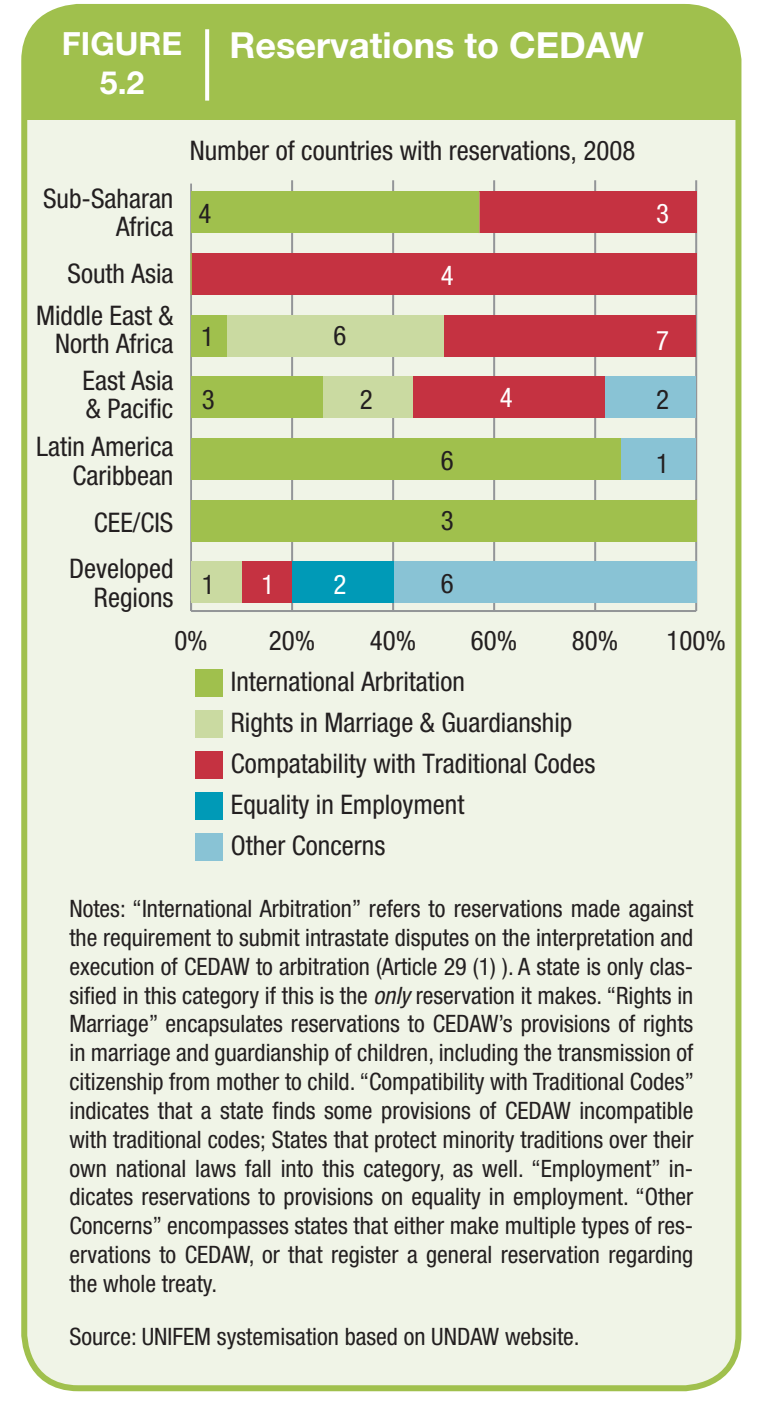
<style>
.page{position:relative;width:768px;height:1410px;background:#fff}
.page>*{position:absolute;margin:0;border:0;box-sizing:border-box;transform-origin:0 0}
.t1{font:700 36px "Helvetica Neue";color:#fff}
.t2{font:700 32px/38.4px "Helvetica Neue";color:#fff;text-align:center}
.t3{font:condensed 27.2px/28.4px "Helvetica Neue";color:#231f20;text-align:right}
.t4{font:condensed 27.2px "Helvetica Neue";color:#fff}
.t5{font:condensed 24px/28.8px "Helvetica Neue";color:#231f20;text-align:justify}
.s1{font-style:italic}
</style>
<div class="page">
<div style="left:24px;top:7px;width:714px;height:1380px;background:#f0f4e7;border-radius:54px"></div>
<div style="left:24px;top:7px;width:714px;height:112px;background:#a0c04d"></div>
<div style="left:21px;top:4px;width:720px;height:1386px;border:6px solid #a0c04d;border-radius:54px"></div>
<div style="left:195px;top:669px;width:27px;height:27px;background:#a0c04d"></div>
<div style="left:195px;top:751px;width:27px;height:27px;background:#c53241"></div>
<div style="left:195px;top:710px;width:27px;height:27px;background:#cadaa1"></div>
<hr style="left:191px;top:610px;width:505px;height:2px;background:#939598">
<hr style="left:291px;top:180px;width:2px;height:431px;background:#939598">
<hr style="left:392px;top:180px;width:2px;height:431px;background:#939598">
<hr style="left:493px;top:180px;width:2px;height:431px;background:#939598">
<hr style="left:594px;top:180px;width:2px;height:431px;background:#939598">
<hr style="left:695px;top:180px;width:2px;height:431px;background:#939598">
<hr style="left:190px;top:183px;width:2px;height:428px;background:#939598">
<div style="left:605px;top:376px;width:91px;height:42px;background:#89c3d5"></div>
<div style="left:620px;top:438px;width:76px;height:41px;background:#89c3d5"></div>
<div style="left:393px;top:561px;width:303px;height:42px;background:#89c3d5"></div>
<div style="left:479px;top:192px;width:217px;height:41px;background:#c53241"></div>
<div style="left:191px;top:253px;width:505px;height:42px;background:#c53241"></div>
<div style="left:444px;top:315px;width:252px;height:41px;background:#c53241"></div>
<div style="left:413px;top:376px;width:192px;height:42px;background:#c53241"></div>
<div style="left:292px;top:561px;width:101px;height:42px;background:#009ab7"></div>
<div style="left:226px;top:315px;width:218px;height:41px;background:#cadaa1"></div>
<div style="left:322px;top:376px;width:91px;height:42px;background:#cadaa1"></div>
<div style="left:242px;top:561px;width:50px;height:42px;background:#c53241"></div>
<div style="left:191px;top:192px;width:288px;height:41px;background:#a0c04d"></div>
<div style="left:191px;top:315px;width:35px;height:41px;background:#a0c04d"></div>
<div style="left:191px;top:376px;width:131px;height:42px;background:#a0c04d"></div>
<div style="left:191px;top:438px;width:429px;height:41px;background:#a0c04d"></div>
<div style="left:191px;top:500px;width:505px;height:41px;background:#a0c04d"></div>
<div style="left:191px;top:561px;width:51px;height:42px;background:#cadaa1"></div>
<div style="left:195px;top:792px;width:27px;height:27px;background:#009ab7"></div>
<div style="left:195px;top:832px;width:27px;height:28px;background:#89c3d5"></div>
<svg style="left:205px;top:29px;width:4px;height:72px"></svg>
<h2 class="t2" style="left:62px;top:28px;width:122px">FIGURE<br>5.2</h2>
<h1 class="t1" style="left:230px;top:32px;width:416px">Reservations to CEDAW</h1>
<p class="t3" style="left:43px;top:186px;width:132px">Sub-Saharan<br>Africa</p>
<p class="t3" style="left:68px;top:261px;width:107px">South Asia</p>
<p class="t3" style="left:36px;top:303px;width:139px">Middle East &amp;<br>North Africa</p>
<p class="t3" style="left:83px;top:368px;width:92px;text-align:left">East Asia &amp; Pacific</p>
<p class="t3" style="left:36px;top:434px;width:139px">Latin America<br>Caribbean</p>
<p class="t3" style="left:94px;top:511px;width:81px">CEE/CIS</p>
<p class="t3" style="left:69px;top:556px;width:106px">Developed<br>Regions</p>
<p class="t3" style="left:190px;top:138px;width:447px">Number of countries with reservations, 2008</p>
<p class="t3" style="left:198px;top:201px;width:14px">4</p>
<p class="t4" style="left:656px;top:203px;width:14px">3</p>
<p class="t3" style="left:201px;top:324px;width:14px">1</p>
<p class="t3" style="left:333px;top:323px;width:14px">6</p>
<p class="t4" style="left:441px;top:266px;width:14px">4</p>
<p class="t4" style="left:656px;top:330px;width:14px">7</p>
<p class="t3" style="left:360px;top:387px;width:14px">2</p>
<p class="t4" style="left:500px;top:387px;width:14px">4</p>
<p class="t3" style="left:202px;top:388px;width:14px">3</p>
<p class="t3" style="left:656px;top:388px;width:14px">2</p>
<p class="t3" style="left:441px;top:448px;width:14px">6</p>
<p class="t3" style="left:656px;top:451px;width:14px">1</p>
<p class="t3" style="left:441px;top:508px;width:14px">3</p>
<p class="t3" style="left:202px;top:572px;width:14px">1</p>
<p class="t3" style="left:441px;top:571px;width:14px">6</p>
<p class="t4" style="left:261px;top:574px;width:14px">1</p>
<p class="t4" style="left:333px;top:574px;width:14px">2</p>
<p class="t3" style="left:174px;top:628px;width:35px">0%</p>
<p class="t3" style="left:269px;top:628px;width:48px">20%</p>
<p class="t3" style="left:370px;top:628px;width:48px">40%</p>
<p class="t3" style="left:471px;top:628px;width:48px">60%</p>
<p class="t3" style="left:572px;top:628px;width:48px">80%</p>
<p class="t3" style="left:666px;top:628px;width:61px">100%</p>
<p class="t3" style="left:231px;top:663px;width:366px;line-height:40.8px;text-align:left">International Arbritation<br>Rights in Marriage &amp; Guardianship<br>Compatability with Traditional Codes<br>Equality in Employment<br>Other Concerns</p>
<p class="t5" style="left:69px;top:896px;width:626px">Notes: “International Arbitration” refers to reservations made against the requirement to submit intrastate disputes on the interpretation and execution of CEDAW to arbitration (Article 29 (1) ). A state is only clas&shy;sified in this category if this is the <span class="s1">only</span> reservation it makes. “Rights in Marriage” encapsulates reservations to CEDAW’s provisions of rights in marriage and guardianship of children, including the transmission of citizenship from mother to child. “Compatibility with Traditional Codes” indicates that a state finds some provisions of CEDAW incompatible with traditional codes; States that protect minority traditions over their own national laws fall into this category, as well. “Employment” in&shy;dicates reservations to provisions on equality in employment. “Other Concerns” encompasses states that either make multiple types of res&shy;ervations to CEDAW, or that register a general reservation regarding the whole treaty.</p>
<p class="t5" style="left:69px;top:1323px;width:512px">Source: UNIFEM systemisation based on UNDAW website.</p>
</div>
